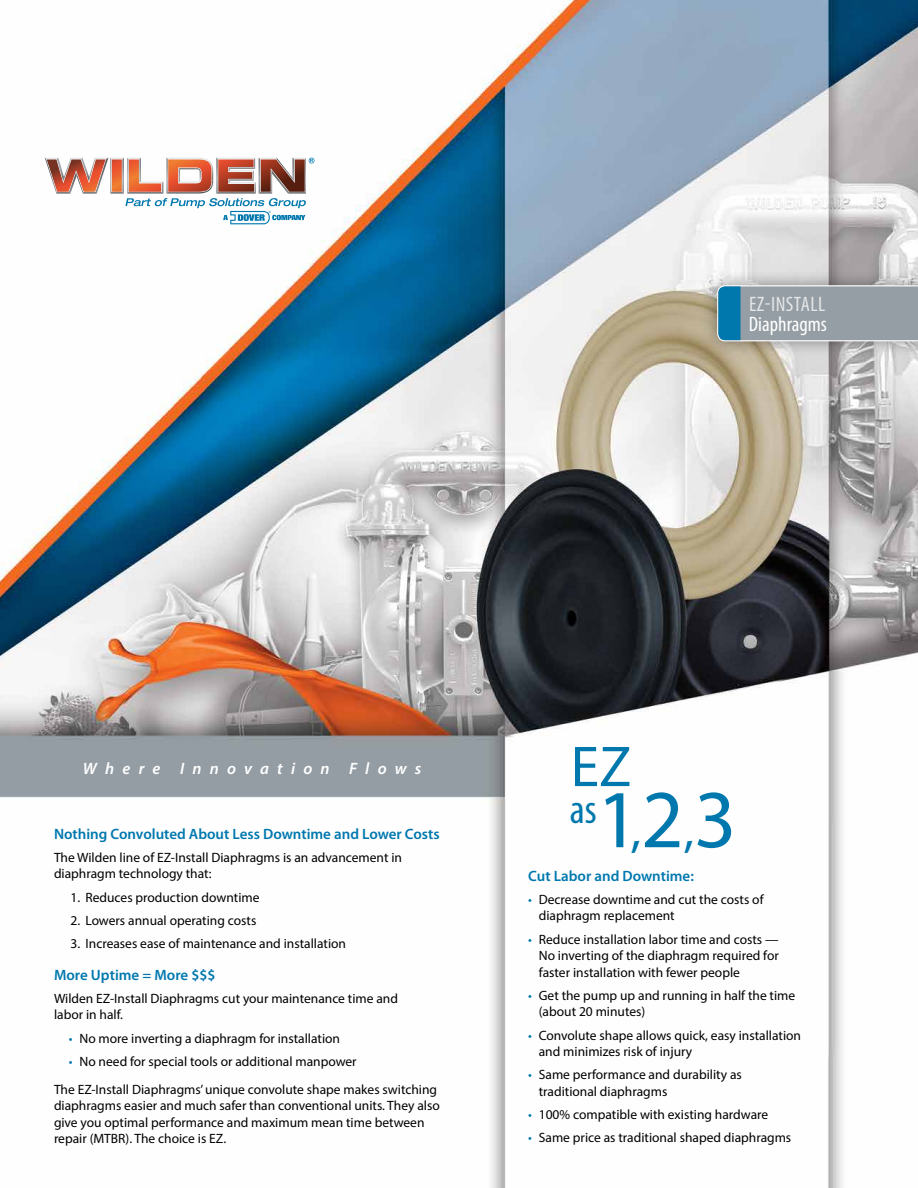
<style>
.page{position:relative;width:918px;height:1188px;background:#fff}
.page>*{position:absolute;margin:0;border:0;box-sizing:border-box;transform-origin:0 0}
.t1{font:82.95px "Myriad Pro";color:#0078ae}
.t2{font:58.05px "Myriad Pro";color:#0078ae}
.t3{font:condensed 41.25px "Myriad Pro";color:#0078ae}
.t4{font:condensed 21px "Myriad Pro";letter-spacing:.02em;color:#e5e6e7}
.t5{font:condensed 21px "Myriad Pro";color:#fff}
.t6{font:italic 600 16.5px "Myriad Pro";letter-spacing:.5em;color:#fff}
.t7{font:600 15px "Myriad Pro";color:#0078ae}
.t8{font:13.5px/16.5px "Myriad Pro";color:#000}
.s1{color:#0078ae}
.s2{font-size:49.35px}
</style>
<div class="page">
<img style="left:0;top:0;width:918px;height:1188px">
<svg style="left:45px;top:158px;width:269px;height:66px"></svg>
<div style="left:702px;top:270px;width:216px;height:86px;background:#000;opacity:.4"></div>
<svg style="left:717px;top:285px;width:201px;height:57px;background:#899ea8"></svg>
<h3 class="t4" style="left:749px;top:292px;width:78px">EZ-INSTALL</h3>
<h3 class="t5" style="left:749px;top:311px;width:80px">Diaphragms</h3>
<p class="t6" style="left:83px;top:758px;width:340px">Where Innovation Flows</p>
<p class="t7" style="left:54px;top:825px;width:387px">Nothing Convoluted About Less Downtime and Lower Costs</p>
<p class="t8" style="left:54px;top:849px;width:350px">The Wilden line of EZ-Install Diaphragms is an advancement in diaphragm technology that:</p>
<p class="t8" style="left:70px;top:889px;width:191px">1. Reduces production downtime</p>
<p class="t8" style="left:70px;top:912px;width:187px">2. Lowers annual operating costs</p>
<p class="t8" style="left:70px;top:935px;width:277px">3. Increases ease of maintenance and installation</p>
<p class="t7" style="left:54px;top:966px;width:163px">More Uptime = More $$$</p>
<p class="t8" style="left:54px;top:990px;width:346px">Wilden EZ-Install Diaphragms cut your maintenance time and labor in half.</p>
<p class="t8" style="left:69px;top:1030px;width:273px"><span class="s1">•</span> No more inverting a diaphragm for installation</p>
<p class="t8" style="left:54px;top:1047px;width:385px;line-height:27.6px;text-indent:15px"><span class="s1">•</span> No need for special tools or additional manpower<br>The EZ-Install Diaphragms’ unique convolute shape makes switching</p>
<p class="t8" style="left:54px;top:1097px;width:387px">diaphragms easier and much safer than conventional units. They also give you optimal performance and maximum mean time between repair (MTBR). The choice is EZ.</p>
<h2 class="t2" style="left:571px;top:731px;width:62px">EZ</h2>
<h1 class="t1" style="left:597px;top:768px;width:141px">1<span class="s2">,</span>2<span class="s2">,</span>3</h1>
<h3 class="t3" style="left:570px;top:785px;width:28px">as</h3>
<p class="t7" style="left:528px;top:867px;width:167px">Cut Labor and Downtime:</p>
<p class="t8" style="left:539px;top:891px;width:226px;text-indent:-11px"><span class="s1">•</span> Decrease downtime and cut the costs of diaphragm replacement</p>
<p class="t8" style="left:539px;top:931px;width:242px;text-align:justify;text-indent:-11px"><span class="s1">•</span> Reduce installation labor time and costs — No inverting of the diaphragm required for faster installation with fewer people</p>
<p class="t8" style="left:539px;top:987px;width:258px;text-indent:-11px"><span class="s1">•</span> Get the pump up and running in half the time (about 20 minutes)</p>
<p class="t8" style="left:539px;top:1027px;width:264px;text-indent:-11px"><span class="s1">•</span> Convolute shape allows quick, easy installation and minimizes risk of injury</p>
<p class="t8" style="left:539px;top:1066px;width:205px;text-indent:-11px"><span class="s1">•</span> Same performance and durability as traditional diaphragms</p>
<p class="t8" style="left:528px;top:1106px;width:241px"><span class="s1">•</span> 100% compatible with existing hardware</p>
<p class="t8" style="left:528px;top:1129px;width:265px"><span class="s1">•</span> Same price as traditional shaped diaphragms</p>
</div>
